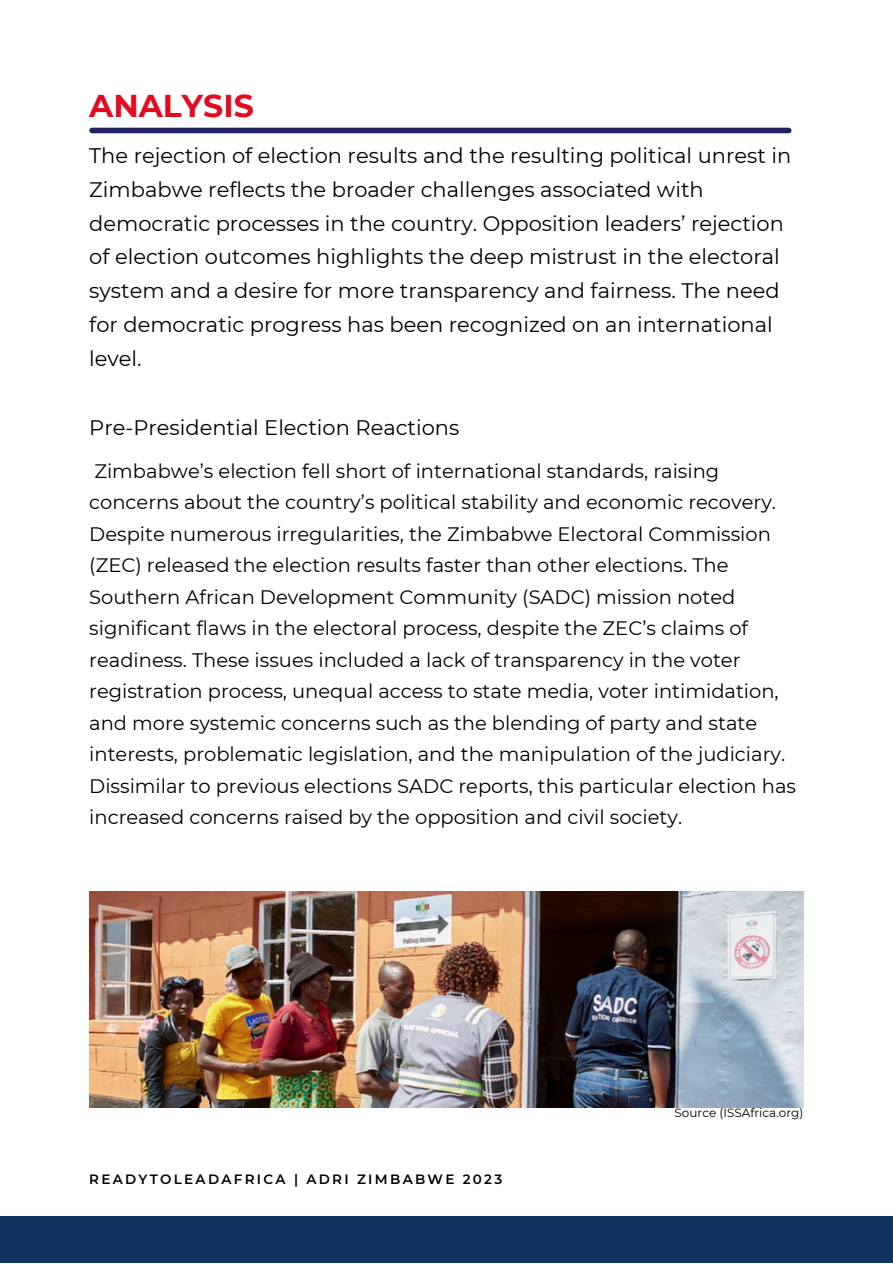
<style>
.page{position:relative;width:893px;height:1264px;background:#fff}
.page>*{position:absolute;margin:0;border:0;box-sizing:border-box;transform-origin:0 0}
.t1{font:700 31.5px "Montserrat";color:#e30b21}
.t2{font:21px/33.8px "Montserrat";color:#000}
.t3{font:19.5px/31.5px "Montserrat";color:#000}
.t4{font:600 13.5px "Montserrat";letter-spacing:.17em;color:#000001}
.t5{font:12px "Montserrat";color:#000}
</style>
<div class="page">
<div style="left:0;top:1216px;width:892px;height:46px;background:#0e335c"></div>
<div style="left:92px;top:128px;width:696px;height:5px;background:#212163"></div>
<img style="left:89px;top:891px;width:714px;height:216px">
<p class="t1" style="left:89px;top:87px;width:166px">ANALYSIS</p>
<p class="t2" style="left:89px;top:139px;width:703px">The rejection of election results and the resulting political unrest in Zimbabwe reflects the broader challenges associated with democratic processes in the country. Opposition leaders’ rejection of election outcomes highlights the deep mistrust in the electoral system and a desire for more transparency and fairness. The need for democratic progress has been recognized on an international level.</p>
<p class="t2" style="left:89px;top:410px;width:371px">Pre-Presidential Election Reactions</p>
<p class="t3" style="left:89px;top:455px;width:708px">Zimbabwe’s election fell short of international standards, raising concerns about the country’s political stability and economic recovery.<br>Despite numerous irregularities, the Zimbabwe Electoral Commission (ZEC) released the election results faster than other elections. The Southern African Development Community (SADC) mission noted significant flaws in the electoral process, despite the ZEC’s claims of readiness. These issues included a lack of transparency in the voter registration process, unequal access to state media, voter intimidation, and more systemic concerns such as the blending of party and state interests, problematic legislation, and the manipulation of the judiciary.<br>Dissimilar to previous elections SADC reports, this particular election has increased concerns raised by the opposition and civil society.</p>
<p class="t4" style="left:89px;top:1170px;width:414px">READYTOLEADAFRICA | ADRI ZIMBABWE 2023</p>
<p class="t5" style="left:674px;top:1105px;width:130px">Source (ISSAfrica.org)</p>
</div>
